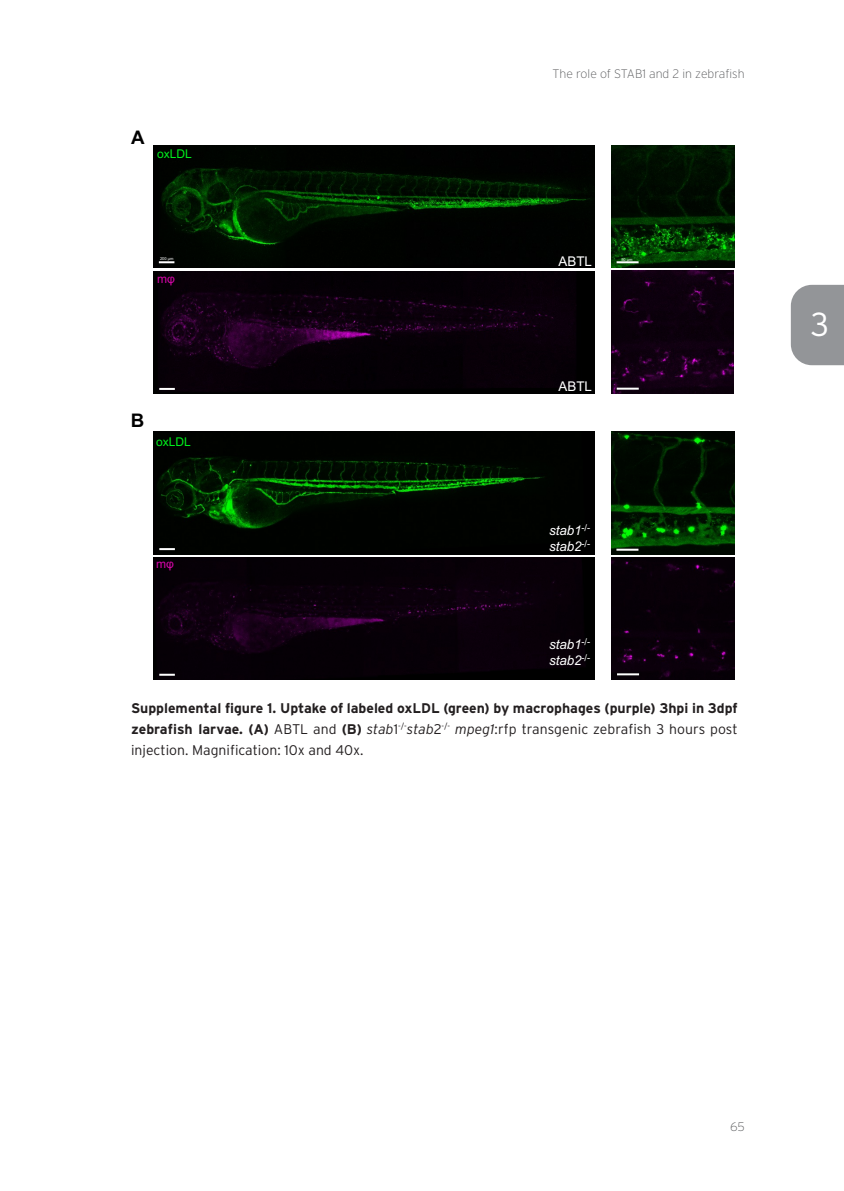
<style>
.page{position:relative;width:844px;height:1191px;background:#fff}
.page>*{position:absolute;margin:0;border:0;box-sizing:border-box;transform-origin:0 0}
.t1{font:300 33.25px "Interstate";color:#fff}
.t2{font:700 18.72px "Arial";color:#000}
.t3{font:700 14px/21px "Interstate";color:#231f20;text-align:justify}
.t4{font:italic 13.47px/16.1px "Arial";letter-spacing:-.005em;color:#fff}
.t5{font:13.47px "Arial";letter-spacing:-.005em;color:#fff}
.t6{font:200 12.25px "Interstate";color:#57585a}
.t7{font:12.08px "Arial";color:#00ee1c}
.t8{font:12.08px "Arial";color:#d505a8}
.t9{font:4.02px "Arial";letter-spacing:-.015em;color:#fff}
.s1{font-weight:300}
.s2{font-weight:300;font-style:italic}
</style>
<div class="page">
<div style="left:790px;top:285px;width:53px;height:80px;background:#939598"></div>
<img style="left:153px;top:557px;width:441px;height:122px">
<img style="left:153px;top:432px;width:441px;height:122px">
<img style="left:153px;top:271px;width:441px;height:122px">
<img style="left:153px;top:146px;width:441px;height:122px">
<div style="left:611px;top:557px;width:123px;height:122px;background:#080008"></div>
<img style="left:611px;top:432px;width:123px;height:122px">
<img style="left:611px;top:271px;width:122px;height:122px">
<img style="left:611px;top:145px;width:123px;height:123px">
<hr style="left:616px;top:261px;width:22px;height:2px;background:#fff">
<hr style="left:616px;top:388px;width:22px;height:2px;background:#fff">
<hr style="left:616px;top:549px;width:22px;height:2px;background:#fff">
<hr style="left:617px;top:673px;width:22px;height:2px;background:#fff">
<svg style="left:159px;top:261px;width:15px;height:2px"></svg>
<svg style="left:159px;top:388px;width:16px;height:2px"></svg>
<svg style="left:159px;top:548px;width:16px;height:2px"></svg>
<hr style="left:159px;top:673px;width:16px;height:3px;background:#fff">
<h2 class="t2" style="left:131px;top:124px;width:15px">A</h2>
<p class="t7" style="left:157px;top:146px;width:36px">oxLDL</p>
<p class="t6" style="left:552px;top:67px;width:193px">The role of STAB1 and 2 in zebrafish</p>
<p class="t5" style="left:558px;top:252px;width:35px">ABTL</p>
<p class="t9" style="left:160px;top:256px;width:15px">200 μm</p>
<p class="t9" style="left:621px;top:256px;width:13px">50 μm</p>
<p class="t8" style="left:157px;top:271px;width:19px">mφ</p>
<h2 class="t2" style="left:131px;top:407px;width:15px">B</h2>
<p class="t7" style="left:156px;top:433px;width:36px">oxLDL</p>
<p class="t8" style="left:156px;top:555px;width:19px">mφ</p>
<p class="t5" style="left:558px;top:377px;width:35px">ABTL</p>
<p class="t4" style="left:549px;top:522px;width:43px">stab1<sup>-/- </sup>stab2<sup>-/-</sup></p>
<p class="t4" style="left:549px;top:636px;width:43px">stab1<sup>-/- </sup>stab2<sup>-/-</sup></p>
<p class="t3" style="left:131px;top:697px;width:608px">Supplemental figure 1. Uptake of labeled oxLDL (green) by macrophages (purple) 3hpi in 3dpf zebrafish larvae. (A) <span class="s1">ABTL and</span> (B) <span class="s2">stab</span><span class="s1">1</span><sup>-/-</sup><span class="s2">stab</span><span class="s1">2</span><sup>-/-</sup> <span class="s2">mpeg1</span><span class="s1">:rfp transgenic zebrafish 3 hours post injection. Magnification: 10x and 40x.</span></p>
<h1 class="t1" style="left:810px;top:305px;width:20px">3</h1>
<p class="t6" style="left:730px;top:1120px;width:16px">65</p>
</div>
